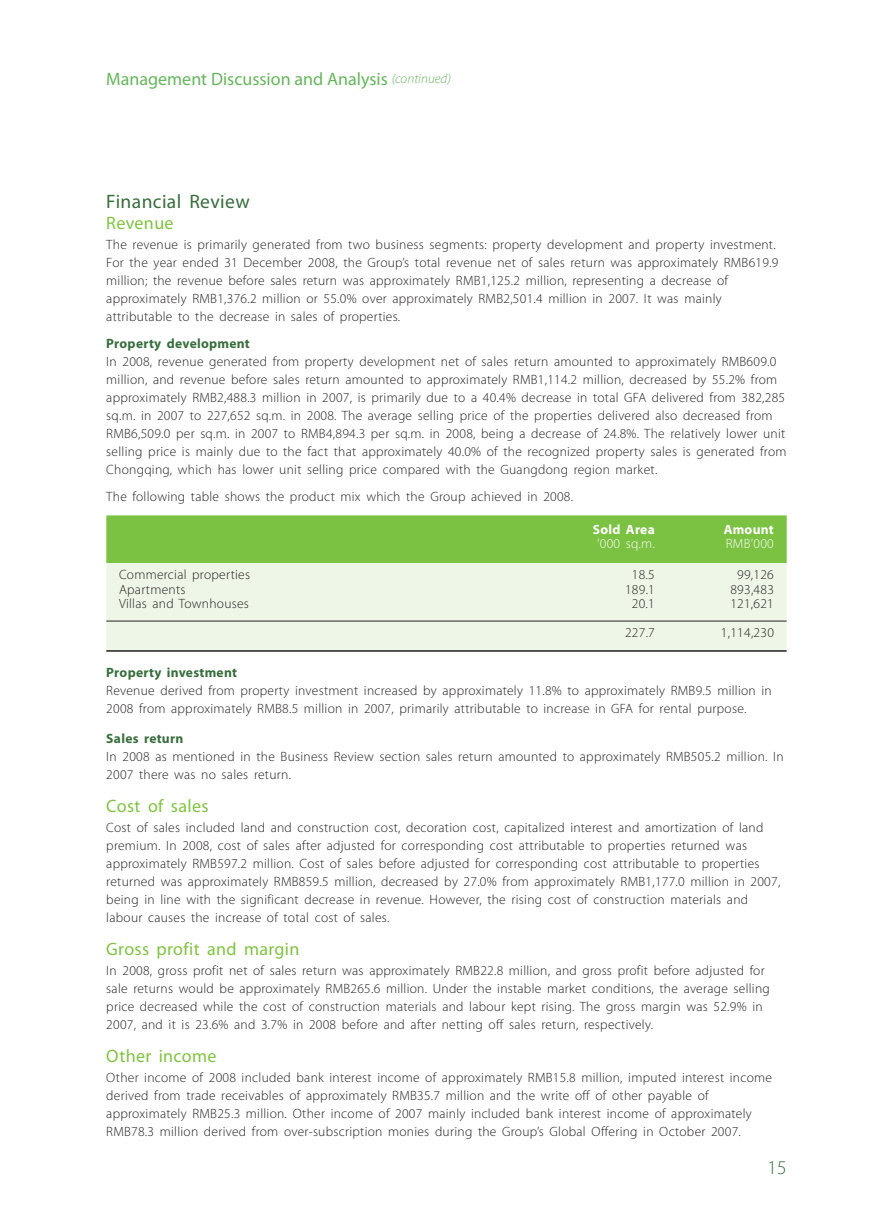
<style>
.page{position:relative;width:893px;height:1212px;background:#fff}
.page>*{position:absolute;margin:0;border:0;box-sizing:border-box;transform-origin:0 0}
.t1{font:19.5px "Myriad Pro";letter-spacing:.02em;color:#386e3d}
.t2{font:300 19.5px "Myriad Pro";color:#386e3d}
.t3{font:18px "Myriad Pro";letter-spacing:.02em;color:#80c342}
.t4{font:18px "Myriad Pro";color:#65b65c}
.t5{font:300 13.5px/18px "Myriad Pro";letter-spacing:.02em;color:#231f20}
.t6{font:700 13.5px "Myriad Pro";letter-spacing:.02em;color:#386e3d}
.t7{font:300 13.5px "Myriad Pro";letter-spacing:.02em;color:#fff}
.t8{font:700 13.5px "Myriad Pro";letter-spacing:.02em;color:#fff}
.s1{font-weight:300;font-style:italic;font-size:13.5px}
</style>
<div class="page">
<div style="left:106px;top:515px;width:681px;height:48px;background:#7bc142"></div>
<div style="left:106px;top:563px;width:681px;height:87px;background:#eef6e7"></div>
<hr style="left:106px;top:621px;width:681px;height:1px;background:#231f20">
<hr style="left:106px;top:650px;width:681px;height:2px;background:#231f20">
<h2 class="t4" style="left:106px;top:72px;width:346px">Management Discussion and Analysis <span class="s1">(continued)</span></h2>
<h1 class="t1" style="left:106px;top:194px;width:145px">Financial Review</h1>
<h2 class="t3" style="left:106px;top:216px;width:69px">Revenue</h2>
<p class="t5" style="left:106px;top:237px;width:674px">The revenue is primarily generated from two business segments: property development and property investment.<br>For the year ended 31 December 2008, the Group’s total revenue net of sales return was approximately RMB619.9 million; the revenue before sales return was approximately RMB1,125.2 million, representing a decrease of approximately RMB1,376.2 million or 55.0% over approximately RMB2,501.4 million in 2007. It was mainly attributable to the decrease in sales of properties.</p>
<p class="t6" style="left:106px;top:338px;width:145px">Property development</p>
<p class="t5" style="left:106px;top:354px;width:682px">In 2008, revenue generated from property development net of sales return amounted to approximately RMB609.0 million, and revenue before sales return amounted to approximately RMB1,114.2 million, decreased by 55.2% from approximately RMB2,488.3 million in 2007, is primarily due to a 40.4% decrease in total GFA delivered from 382,285 sq.m. in 2007 to 227,652 sq.m. in 2008. The average selling price of the properties delivered also decreased from RMB6,509.0 per sq.m. in 2007 to RMB4,894.3 per sq.m. in 2008, being a decrease of 24.8%. The relatively lower unit selling price is mainly due to the fact that approximately 40.0% of the recognized property sales is generated from Chongqing, which has lower unit selling price compared with the Guangdong region market.</p>
<p class="t5" style="left:106px;top:489px;width:468px">The following table shows the product mix which the Group achieved in 2008.</p>
<p class="t8" style="left:593px;top:524px;width:64px">Sold Area</p>
<p class="t8" style="left:724px;top:524px;width:52px">Amount</p>
<p class="t7" style="left:597px;top:538px;width:59px">’000 sq.m.</p>
<p class="t7" style="left:726px;top:538px;width:50px">RMB’000</p>
<p class="t5" style="left:119px;top:567px;width:132px">Commercial properties</p>
<p class="t5" style="left:632px;top:567px;width:24px">18.5</p>
<p class="t5" style="left:737px;top:567px;width:38px">99,126</p>
<p class="t5" style="left:119px;top:581px;width:68px">Apartments</p>
<p class="t5" style="left:625px;top:581px;width:31px">189.1</p>
<p class="t5" style="left:730px;top:581px;width:45px">893,483</p>
<p class="t5" style="left:119px;top:595px;width:131px">Villas and Townhouses</p>
<p class="t5" style="left:632px;top:595px;width:24px">20.1</p>
<p class="t5" style="left:730px;top:595px;width:45px">121,621</p>
<p class="t5" style="left:625px;top:625px;width:31px">227.7</p>
<p class="t5" style="left:721px;top:625px;width:54px">1,114,230</p>
<p class="t6" style="left:106px;top:667px;width:132px">Property investment</p>
<p class="t5" style="left:106px;top:682px;width:667px">Revenue derived from property investment increased by approximately 11.8% to approximately RMB9.5 million in<br>2008 from approximately RMB8.5 million in 2007, primarily attributable to increase in GFA for rental purpose.</p>
<p class="t6" style="left:106px;top:733px;width:79px">Sales return</p>
<p class="t5" style="left:106px;top:748px;width:679px">In 2008 as mentioned in the Business Review section sales return amounted to approximately RMB505.2 million. In<br>2007 there was no sales return.</p>
<h2 class="t3" style="left:106px;top:799px;width:104px">Cost of sales</h2>
<p class="t5" style="left:106px;top:819px;width:675px">Cost of sales included land and construction cost, decoration cost, capitalized interest and amortization of land premium. In 2008, cost of sales after adjusted for corresponding cost attributable to properties returned was approximately RMB597.2 million. Cost of sales before adjusted for corresponding cost attributable to properties returned was approximately RMB859.5 million, decreased by 27.0% from approximately RMB1,177.0 million in 2007, being in line with the significant decrease in revenue. However, the rising cost of construction materials and labour causes the increase of total cost of sales.</p>
<h2 class="t3" style="left:106px;top:942px;width:195px">Gross profit and margin</h2>
<p class="t5" style="left:106px;top:962px;width:665px">In 2008, gross profit net of sales return was approximately RMB22.8 million, and gross profit before adjusted for sale returns would be approximately RMB265.6 million. Under the instable market conditions, the average selling price decreased while the cost of construction materials and labour kept rising. The gross margin was 52.9% in 2007, and it is 23.6% and 3.7% in 2008 before and after netting off sales return, respectively.</p>
<h2 class="t3" style="left:106px;top:1049px;width:112px">Other income</h2>
<p class="t5" style="left:106px;top:1070px;width:667px">Other income of 2008 included bank interest income of approximately RMB15.8 million, imputed interest income derived from trade receivables of approximately RMB35.7 million and the write off of other payable of approximately RMB25.3 million. Other income of 2007 mainly included bank interest income of approximately RMB78.3 million derived from over-subscription monies during the Group’s Global Offering in October 2007.</p>
<h1 class="t2" style="left:768px;top:1160px;width:21px">15</h1>
</div>
